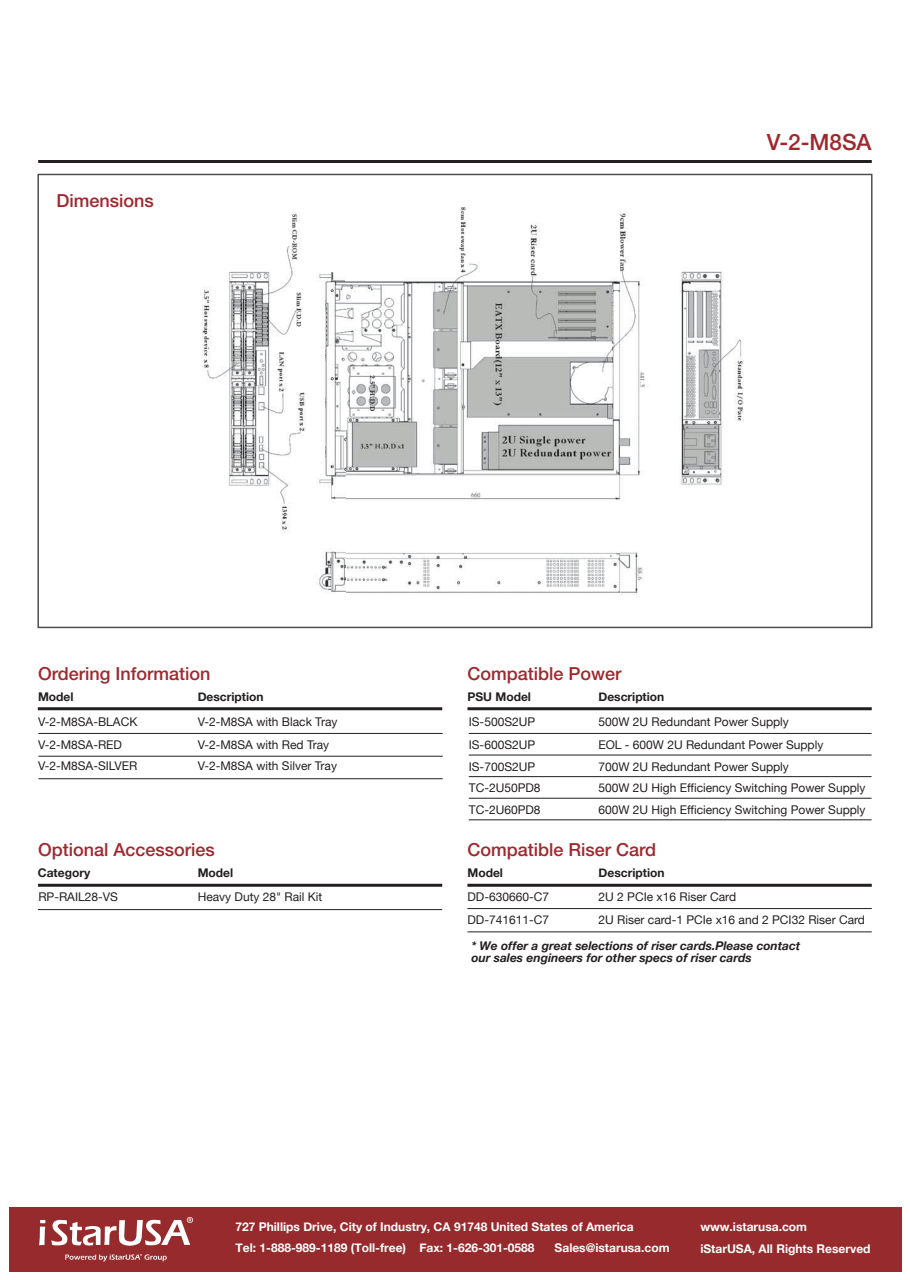
<style>
.page{position:relative;width:910px;height:1280px;background:#fff}
.page>*{position:absolute;margin:0;border:0;box-sizing:border-box;transform-origin:0 0}
.t1{font:500 22.5px "Helvetica Neue";color:#9f282d}
.t2{font:500 18px "Helvetica Neue";color:#9f282d}
.t3{font:12px "Helvetica Neue";color:#231f20}
.t4{font:700 12px/21px "Helvetica Neue";color:#fff}
.t5{font:italic 700 12px/12px "Helvetica Neue";color:#231f20}
.t6{font:700 12px "Helvetica Neue";color:#231f20}
</style>
<div class="page">
<div style="left:9px;top:1207px;width:892px;height:64px;background:#962a2c"></div>
<div style="left:37px;top:174px;width:835px;height:454px;border:2px solid #4e4f51"></div>
<hr style="left:38px;top:160px;width:834px;height:3px;background:#231f20">
<hr style="left:467px;top:908px;width:405px;height:1px;background:#231f20">
<hr style="left:467px;top:931px;width:405px;height:1px;background:#231f20">
<hr style="left:38px;top:909px;width:404px;height:1px;background:#231f20">
<hr style="left:38px;top:756px;width:405px;height:1px;background:#231f20">
<hr style="left:38px;top:778px;width:405px;height:1px;background:#231f20">
<hr style="left:467px;top:884px;width:405px;height:3px;background:#231f20">
<hr style="left:38px;top:884px;width:404px;height:3px;background:#231f20">
<hr style="left:38px;top:707px;width:404px;height:3px;background:#231f20">
<hr style="left:467px;top:707px;width:405px;height:3px;background:#231f20">
<hr style="left:38px;top:733px;width:405px;height:1px;background:#231f20">
<hr style="left:469px;top:733px;width:403px;height:1px;background:#231f20">
<hr style="left:469px;top:755px;width:403px;height:1px;background:#231f20">
<hr style="left:469px;top:776px;width:403px;height:1px;background:#231f20">
<hr style="left:469px;top:798px;width:403px;height:1px;background:#231f20">
<hr style="left:469px;top:819px;width:403px;height:1px;background:#231f20">
<img style="left:203px;top:207px;width:541px;height:388px">
<svg style="left:39px;top:1220px;width:6px;height:25px"></svg>
<svg style="left:51px;top:1217px;width:142px;height:29px"></svg>
<svg style="left:65px;top:1254px;width:102px;height:7px"></svg>
<h2 class="t2" style="left:56px;top:190px;width:99px">Dimensions</h2>
<h2 class="t2" style="left:38px;top:663px;width:174px">Ordering Information</h2>
<p class="t6" style="left:38px;top:690px;width:37px">Model</p>
<p class="t6" style="left:198px;top:690px;width:67px">Description</p>
<h1 class="t1" style="left:767px;top:129px;width:106px">V-2-M8SA</h1>
<h2 class="t2" style="left:467px;top:663px;width:156px">Compatible Power</h2>
<p class="t6" style="left:467px;top:690px;width:65px">PSU Model</p>
<p class="t6" style="left:598px;top:690px;width:67px">Description</p>
<p class="t3" style="left:38px;top:713px;width:101px">V-2-M8SA-BLACK</p>
<p class="t3" style="left:198px;top:713px;width:141px">V-2-M8SA with Black Tray</p>
<p class="t3" style="left:469px;top:713px;width:68px">IS-500S2UP</p>
<p class="t3" style="left:598px;top:713px;width:192px">500W 2U Redundant Power Supply</p>
<p class="t3" style="left:469px;top:736px;width:68px">IS-600S2UP</p>
<p class="t3" style="left:598px;top:736px;width:226px">EOL - 600W 2U Redundant Power Supply</p>
<p class="t3" style="left:469px;top:757px;width:68px">IS-700S2UP</p>
<p class="t3" style="left:598px;top:757px;width:192px">700W 2U Redundant Power Supply</p>
<p class="t3" style="left:469px;top:779px;width:73px">TC-2U50PD8</p>
<p class="t3" style="left:598px;top:779px;width:269px">500W 2U High Efficiency Switching Power Supply</p>
<p class="t3" style="left:469px;top:801px;width:73px">TC-2U60PD8</p>
<p class="t3" style="left:598px;top:801px;width:269px">600W 2U High Efficiency Switching Power Supply</p>
<p class="t3" style="left:38px;top:736px;width:86px">V-2-M8SA-RED</p>
<p class="t3" style="left:198px;top:736px;width:133px">V-2-M8SA with Red Tray</p>
<p class="t3" style="left:38px;top:757px;width:101px">V-2-M8SA-SILVER</p>
<p class="t3" style="left:198px;top:757px;width:141px">V-2-M8SA with Silver Tray</p>
<h2 class="t2" style="left:38px;top:839px;width:178px">Optional Accessories</h2>
<h2 class="t2" style="left:467px;top:839px;width:190px">Compatible Riser Card</h2>
<p class="t6" style="left:38px;top:865px;width:54px">Category</p>
<p class="t6" style="left:198px;top:865px;width:37px">Model</p>
<p class="t6" style="left:467px;top:865px;width:37px">Model</p>
<p class="t6" style="left:599px;top:865px;width:67px">Description</p>
<p class="t3" style="left:38px;top:888px;width:81px">RP-RAIL28-VS</p>
<p class="t3" style="left:198px;top:888px;width:126px">Heavy Duty 28" Rail Kit</p>
<p class="t3" style="left:467px;top:888px;width:83px">DD-630660-C7</p>
<p class="t3" style="left:599px;top:888px;width:139px">2U 2 PCIe x16 Riser Card</p>
<p class="t3" style="left:467px;top:911px;width:83px">DD-741611-C7</p>
<p class="t3" style="left:599px;top:911px;width:268px">2U Riser card-1 PCIe x16 and 2 PCI32 Riser Card</p>
<p class="t5" style="left:471px;top:939px;width:330px">* We offer a great selections of riser cards.Please contact our sales engineers for other specs of riser cards</p>
<p class="t4" style="left:235px;top:1216px;width:400px">727 Phillips Drive, City of Industry, CA 91748 United States of America<br>Tel: 1-888-989-1189 (Toll-free) Fax: 1-626-301-0588</p>
<p class="t4" style="left:555px;top:1237px;width:116px">Sales@istarusa.com</p>
<p class="t4" style="left:700px;top:1216px;width:108px">www.istarusa.com</p>
<p class="t4" style="left:700px;top:1238px;width:172px">iStarUSA, All Rights Reserved</p>
</div>
